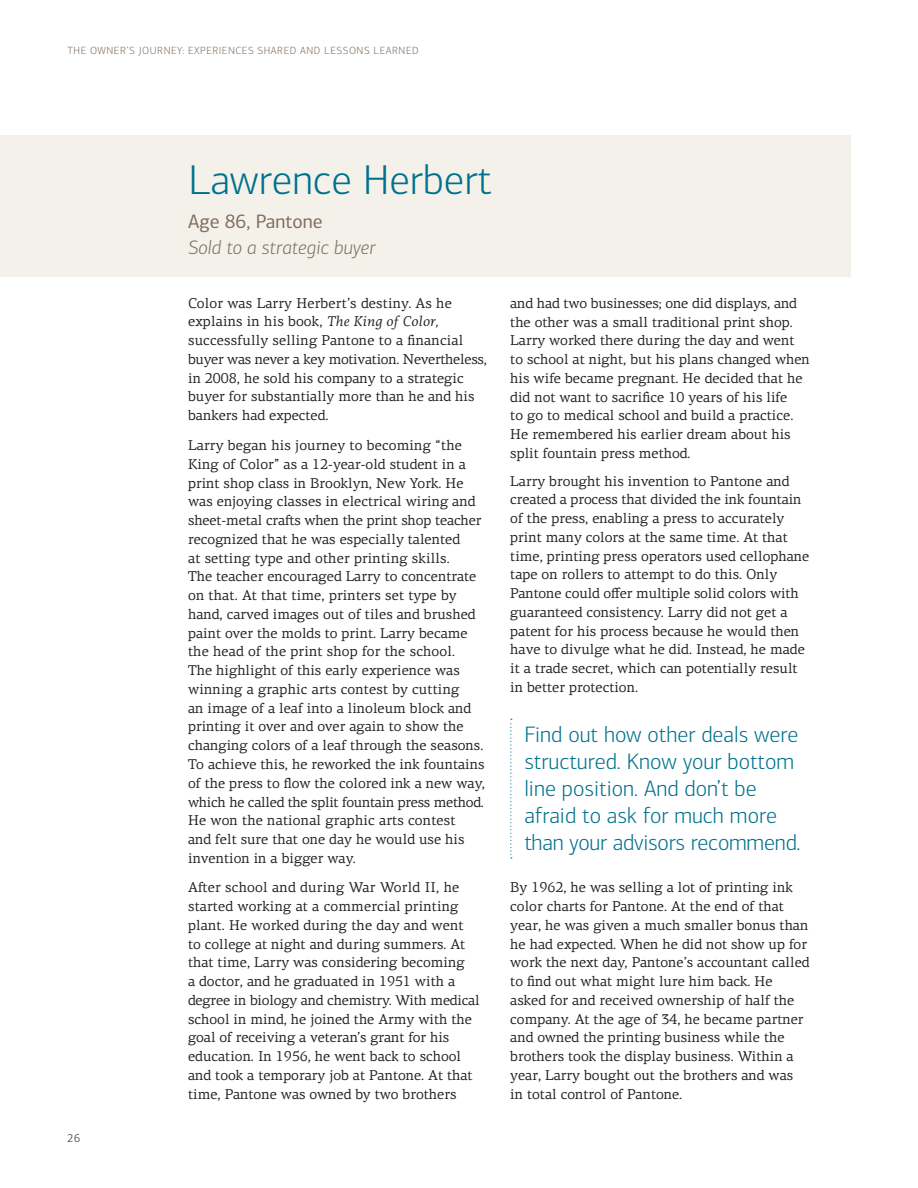
<style>
.page{position:relative;width:918px;height:1188px;background:#fff}
.page>*{position:absolute;margin:0;border:0;box-sizing:border-box;transform-origin:0 0}
.t1{font:300 42px "Connections";color:#00718d}
.t2{font:300 22.5px/27px "Connections";color:#00718d}
.t3{font:italic 300 19.5px "Connections";letter-spacing:.005em;color:#7f6e60}
.t4{font:19.5px "Connections";color:#7f6e60}
.t5{font:14.25px/18.8px "Connections Serif";color:#231f20}
.t6{font:300 11.25px "Connections";color:#231f20}
.t7{font:300 10.5px "Connections";letter-spacing:.05em;color:#7f6e60}
.s1{font-style:italic}
</style>
<div class="page">
<div style="left:0;top:135px;width:850px;height:142px;background:#f4f1ea"></div>
<svg style="left:510px;top:719px;width:2px;height:140px"></svg>
<p class="t7" style="left:68px;top:44px;width:353px">THE OWNER’S JOURNEY: EXPERIENCES SHARED AND LESSONS LEARNED</p>
<p class="t6" style="left:68px;top:1132px;width:14px">26</p>
<h1 class="t1" style="left:188px;top:155px;width:305px">Lawrence Herbert</h1>
<h3 class="t4" style="left:188px;top:210px;width:136px">Age 86, Pantone</h3>
<h3 class="t3" style="left:188px;top:236px;width:189px">Sold to a strategic buyer</h3>
<p class="t5" style="left:188px;top:294px;width:300px">Color was Larry Herbert’s destiny. As he explains in his book, <span class="s1">The King of Color, </span>successfully selling Pantone to a financial buyer was never a key motivation. Nevertheless, in 2008, he sold his company to a strategic buyer for substantially more than he and his bankers had expected.</p>
<p class="t5" style="left:188px;top:436px;width:298px">Larry began his journey to becoming “the King of Color” as a 12-year-old student in a print shop class in Brooklyn, New York. He was enjoying classes in electrical wiring and sheet-metal crafts when the print shop teacher recognized that he was especially talented<br>at setting type and other printing skills.<br>The teacher encouraged Larry to concentrate on that. At that time, printers set type by hand, carved images out of tiles and brushed paint over the molds to print. Larry became the head of the print shop for the school.<br>The highlight of this early experience was winning a graphic arts contest by cutting<br>an image of a leaf into a linoleum block and printing it over and over again to show the changing colors of a leaf through the seasons.<br>To achieve this, he reworked the ink fountains of the press to flow the colored ink a new way, which he called the split fountain press method.<br>He won the national graphic arts contest<br>and felt sure that one day he would use his invention in a bigger way.</p>
<p class="t5" style="left:188px;top:878px;width:293px">After school and during War World II, he started working at a commercial printing plant. He worked during the day and went to college at night and during summers. At that time, Larry was considering becoming<br>a doctor, and he graduated in 1951 with a degree in biology and chemistry. With medical school in mind, he joined the Army with the goal of receiving a veteran’s grant for his education. In 1956, he went back to school and took a temporary job at Pantone. At that time, Pantone was owned by two brothers</p>
<p class="t5" style="left:510px;top:294px;width:301px">and had two businesses; one did displays, and the other was a small traditional print shop.<br>Larry worked there during the day and went to school at night, but his plans changed when his wife became pregnant. He decided that he did not want to sacrifice 10 years of his life<br>to go to medical school and build a practice.<br>He remembered his earlier dream about his split fountain press method.</p>
<p class="t5" style="left:510px;top:472px;width:301px">Larry brought his invention to Pantone and created a process that divided the ink fountain of the press, enabling a press to accurately print many colors at the same time. At that time, printing press operators used cellophane tape on rollers to attempt to do this. Only Pantone could offer multiple solid colors with guaranteed consistency. Larry did not get a patent for his process because he would then have to divulge what he did. Instead, he made it a trade secret, which can potentially result in better protection.</p>
<h2 class="t2" style="left:524px;top:721px;width:276px">Find out how other deals were structured. Know your bottom line position. And don’t be afraid to ask for much more than your advisors recommend.</h2>
<p class="t5" style="left:510px;top:878px;width:301px">By 1962, he was selling a lot of printing ink color charts for Pantone. At the end of that year, he was given a much smaller bonus than he had expected. When he did not show up for work the next day, Pantone’s accountant called to find out what might lure him back. He asked for and received ownership of half the company. At the age of 34, he became partner and owned the printing business while the brothers took the display business. Within a year, Larry bought out the brothers and was in total control of Pantone.</p>
</div>
